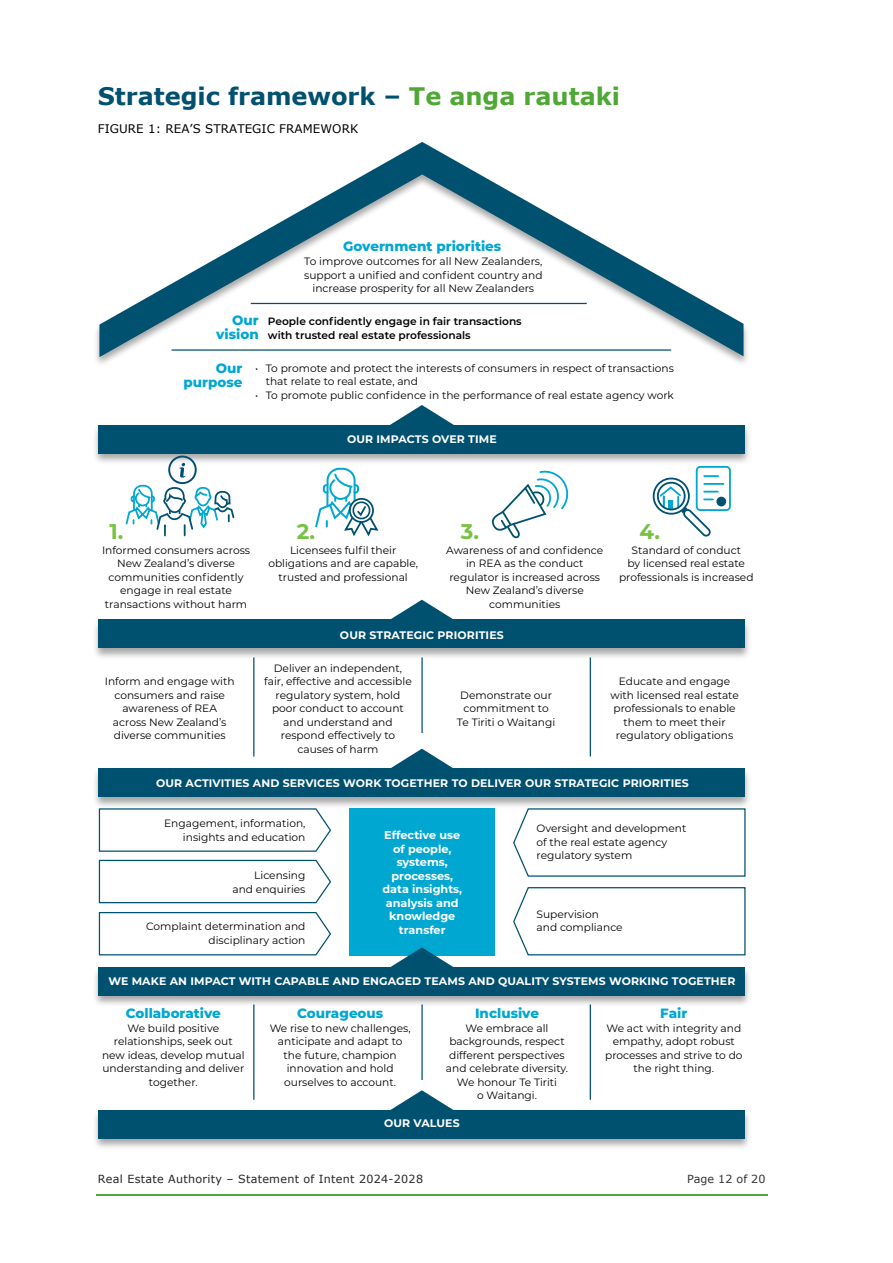
<style>
.page{position:relative;width:893px;height:1263px;background:#fff}
.page>*{position:absolute;margin:0;border:0;box-sizing:border-box;transform-origin:0 0}
.t1{font:700 24.15px "Verdana";letter-spacing:-.005em;color:#005070}
.t2{font:700 21.3px "Montserrat";color:#78c143}
.t3{font:800 13.5px/13.8px "Montserrat";color:#00a7d1;text-align:right}
.t4{font:11.85px "Verdana";letter-spacing:.005em;color:#000}
.t5{font:700 11.25px/13.5px "Montserrat";color:#fff;text-align:center}
.t6{font:11.1px "Verdana";letter-spacing:.025em;color:#262626}
.t7{font:11.1px "Verdana";letter-spacing:.005em;color:#313231}
.t8{font:700 10.95px "Montserrat";letter-spacing:.01em;color:#fff}
.t9{font:10.65px/13.5px "Montserrat";color:#000;text-align:center}
.t10{font:600 10.65px/13.5px "Montserrat";color:#000}
.s1{color:#4fa735}
</style>
<div class="page">
<div style="left:350px;top:808px;width:145px;height:147px;background:#00a7d1"></div>
<svg style="left:513px;top:809px;width:233px;height:68px"></svg>
<svg style="left:513px;top:887px;width:233px;height:69px"></svg>
<div style="left:92px;top:618px;width:659px;height:42px;background:#000;opacity:.35"></div>
<div style="left:99px;top:619px;width:646px;height:29px;background:#005070"></div>
<svg style="left:388px;top:600px;width:68px;height:19px"></svg>
<div style="left:92px;top:767px;width:659px;height:42px;background:#000;opacity:.35"></div>
<div style="left:99px;top:768px;width:646px;height:29px;background:#005070"></div>
<svg style="left:388px;top:749px;width:68px;height:19px"></svg>
<div style="left:92px;top:966px;width:659px;height:42px;background:#000;opacity:.35"></div>
<div style="left:99px;top:967px;width:646px;height:28px;background:#005070"></div>
<svg style="left:388px;top:947px;width:68px;height:20px"></svg>
<div style="left:92px;top:1109px;width:659px;height:41px;background:#000;opacity:.35"></div>
<div style="left:99px;top:1110px;width:646px;height:28px;background:#005070"></div>
<svg style="left:388px;top:1090px;width:68px;height:20px"></svg>
<svg style="left:99px;top:142px;width:644px;height:215px"></svg>
<div style="left:92px;top:424px;width:659px;height:41px;background:#000;opacity:.35"></div>
<div style="left:99px;top:425px;width:646px;height:28px;background:#005070"></div>
<svg style="left:388px;top:405px;width:68px;height:20px"></svg>
<div style="left:168px;top:456px;width:29px;height:28px;border:2px solid #005070;border-radius:50%"></div>
<svg style="left:124px;top:463px;width:111px;height:72px"></svg>
<svg style="left:315px;top:467px;width:64px;height:70px"></svg>
<svg style="left:492px;top:470px;width:77px;height:69px"></svg>
<div style="left:696px;top:466px;width:35px;height:45px;border:2px solid #00a7d1;border-radius:4px"></div>
<div style="left:716px;top:497px;width:10px;height:9px;background:#005070;border-radius:50%"></div>
<svg style="left:652px;top:474px;width:71px;height:63px"></svg>
<hr style="left:253px;top:657px;width:1px;height:99px;background:#005070">
<hr style="left:253px;top:1004px;width:1px;height:96px;background:#005070">
<hr style="left:421px;top:657px;width:2px;height:76px;background:#005070">
<hr style="left:421px;top:1004px;width:2px;height:76px;background:#005070">
<hr style="left:590px;top:657px;width:1px;height:99px;background:#005070">
<hr style="left:590px;top:1004px;width:1px;height:96px;background:#005070">
<svg style="left:98px;top:912px;width:233px;height:44px"></svg>
<svg style="left:98px;top:808px;width:234px;height:44px"></svg>
<svg style="left:98px;top:859px;width:233px;height:45px"></svg>
<hr style="left:96px;top:1194px;width:672px;height:1px;background:#4fa735">
<h1 class="t1" style="left:98px;top:79px;width:524px">Strategic framework – <span class="s1">Te anga rautaki</span></h1>
<p class="t4" style="left:98px;top:120px;width:262px">FIGURE 1: REA’S STRATEGIC FRAMEWORK</p>
<p class="t3" style="left:343px;top:238px;width:160px">Government priorities</p>
<p class="t9" style="left:304px;top:254px;width:240px">To improve outcomes for all New Zealanders, support a unified and confident country and increase prosperity for all New Zealanders</p>
<p class="t3" style="left:216px;top:313px;width:44px">Our vision</p>
<p class="t9" style="left:266px;top:361px;width:410px;text-align:left;text-indent:-11px">• To promote and protect the interests of consumers in respect of transactions that relate to real estate, and</p>
<p class="t9" style="left:255px;top:388px;width:420px">• To promote public confidence in the performance of real estate agency work</p>
<p class="t10" style="left:268px;top:314px;width:255px">People confidently engage in fair transactions with trusted real estate professionals</p>
<p class="t3" style="left:184px;top:361px;width:60px">Our purpose</p>
<p class="t8" style="left:347px;top:431px;width:151px">OUR IMPACTS OVER TIME</p>
<h2 class="t2" style="left:110px;top:516px;width:15px">1.</h2>
<h2 class="t2" style="left:297px;top:516px;width:20px">2.</h2>
<h2 class="t2" style="left:461px;top:516px;width:20px">3.</h2>
<h2 class="t2" style="left:640px;top:516px;width:22px">4.</h2>
<p class="t9" style="left:102px;top:543px;width:150px">Informed consumers across<br>New Zealand’s diverse communities confidently engage in real estate transactions without harm</p>
<p class="t9" style="left:268px;top:543px;width:151px">Licensees fulfil their obligations and are capable, trusted and professional</p>
<p class="t9" style="left:446px;top:543px;width:158px">Awareness of and confidence in REA as the conduct regulator is increased across<br>New Zealand’s diverse communities</p>
<p class="t9" style="left:619px;top:543px;width:136px">Standard of conduct<br>by licensed real estate professionals is increased</p>
<p class="t9" style="left:105px;top:674px;width:131px">Inform and engage with consumers and raise awareness of REA across New Zealand’s diverse communities</p>
<p class="t8" style="left:340px;top:627px;width:165px">OUR STRATEGIC PRIORITIES</p>
<p class="t9" style="left:264px;top:661px;width:149px">Deliver an independent, fair, effective and accessible regulatory system, hold poor conduct to account and understand and respond effectively to causes of harm</p>
<p class="t9" style="left:457px;top:688px;width:100px">Demonstrate our commitment to<br>Te Tiriti o Waitangi</p>
<p class="t9" style="left:610px;top:674px;width:130px">Educate and engage with licensed real estate professionals to enable them to meet their regulatory obligations</p>
<p class="t8" style="left:156px;top:775px;width:534px">OUR ACTIVITIES AND SERVICES WORK TOGETHER TO DELIVER OUR STRATEGIC PRIORITIES</p>
<p class="t9" style="left:164px;top:816px;width:143px;text-align:right">Engagement, information, insights and education</p>
<p class="t9" style="left:232px;top:868px;width:75px;text-align:right">Licensing and enquiries</p>
<p class="t9" style="left:146px;top:919px;width:161px;text-align:right">Complaint determination and disciplinary action</p>
<p class="t5" style="left:382px;top:828px;width:81px">Effective use of people, systems, processes, data insights, analysis and knowledge transfer</p>
<p class="t9" style="left:537px;top:821px;width:151px;text-align:left">Oversight and development of the real estate agency regulatory system</p>
<p class="t9" style="left:537px;top:907px;width:88px;text-align:left">Supervision<br>and compliance</p>
<p class="t8" style="left:108px;top:973px;width:629px">WE MAKE AN IMPACT WITH CAPABLE AND ENGAGED TEAMS AND QUALITY SYSTEMS WORKING TOGETHER</p>
<p class="t3" style="left:126px;top:1006px;width:97px">Collaborative</p>
<p class="t9" style="left:102px;top:1021px;width:144px">We build positive relationships, seek out new ideas, develop mutual understanding and deliver together.</p>
<p class="t3" style="left:297px;top:1006px;width:88px">Courageous</p>
<p class="t9" style="left:270px;top:1021px;width:143px">We rise to new challenges, anticipate and adapt to the future, champion innovation and hold ourselves to account.</p>
<p class="t3" style="left:475px;top:1006px;width:65px">Inclusive</p>
<p class="t9" style="left:446px;top:1021px;width:124px">We embrace all backgrounds, respect different perspectives and celebrate diversity.<br>We honour Te Tiriti<br>o Waitangi.</p>
<p class="t8" style="left:384px;top:1116px;width:77px">OUR VALUES</p>
<p class="t3" style="left:660px;top:1006px;width:29px">Fair</p>
<p class="t9" style="left:605px;top:1021px;width:139px">We act with integrity and empathy, adopt robust processes and strive to do the right thing.</p>
<p class="t6" style="left:98px;top:1171px;width:327px">Real Estate Authority – Statement of Intent 2024-2028</p>
<p class="t7" style="left:687px;top:1171px;width:80px">Page 12 of 20</p>
</div>
